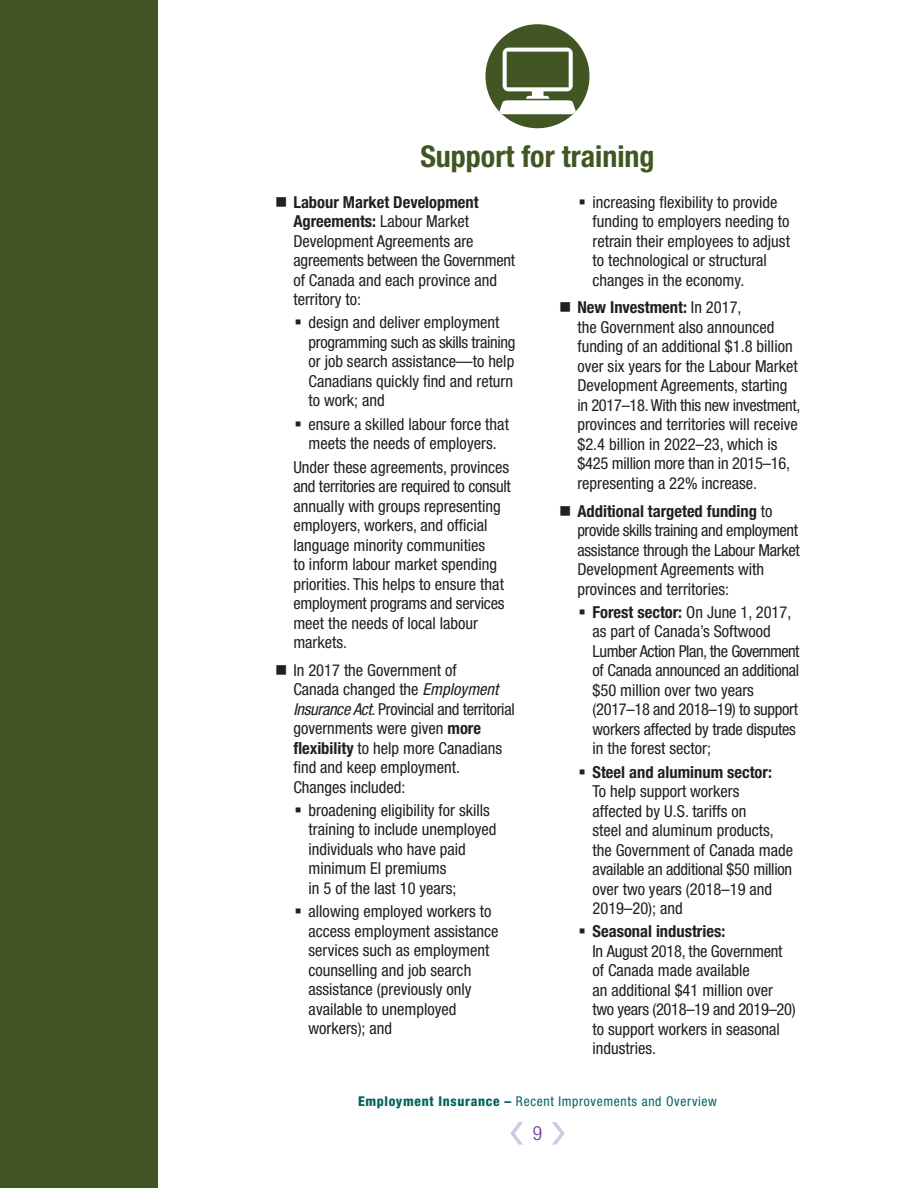
<style>
.page{position:relative;width:918px;height:1188px;background:#fff}
.page>*{position:absolute;margin:0;border:0;box-sizing:border-box;transform-origin:0 0}
.t1{font:700 condensed 30px "Helvetica Neue LT Std";color:#415622}
.t2{font:300 condensed 19.5px "Helvetica Neue LT Std";color:#65308f}
.t3{font:condensed 16.5px/19.5px "Helvetica Neue LT Std";color:#231f20}
.t4{font:condensed 13.5px "Helvetica Neue LT Std";letter-spacing:.05em;color:#00645e}
.s1{font-weight:700}
.s2{font-style:italic}
.s3{font-weight:800}
</style>
<div class="page">
<div style="left:0;top:0;width:157px;height:1188px;background:#415622"></div>
<svg style="left:510px;top:1122px;width:13px;height:23px"></svg>
<svg style="left:552px;top:1122px;width:13px;height:23px"></svg>
<div style="left:485px;top:24px;width:105px;height:104px;background:#415622;border-radius:50%"></div>
<svg style="left:499px;top:48px;width:77px;height:66px"></svg>
<h1 class="t1" style="left:420px;top:138px;width:236px">Support for training</h1>
<p class="t3" style="left:293px;top:192px;width:223px;text-indent:-18px">■ <span class="s1">Labour Market Development<br>Agreements:</span> Labour Market<br>Development Agreements are agreements between the Government of Canada and each province and territory to:</p>
<p class="t3" style="left:309px;top:313px;width:208px;text-indent:-14px">▪ design and deliver employment programming such as skills training or job search assistance—to help<br>Canadians quickly find and return to work; and</p>
<p class="t3" style="left:294px;top:414px;width:216px;text-align:center">▪ ensure a skilled labour force that meets the needs of employers.</p>
<p class="t3" style="left:293px;top:457px;width:219px">Under these agreements, provinces and territories are required to consult annually with groups representing employers, workers, and official language minority communities<br>to inform labour market spending priorities. This helps to ensure that employment programs and services meet the needs of local labour markets.</p>
<p class="t3" style="left:293px;top:660px;width:223px;text-indent:-18px">■ In 2017 the Government of<br>Canada changed the <span class="s2">Employment<br>Insurance Act</span>. Provincial and territorial governments were given <span class="s1">more flexibility</span> to help more Canadians find and keep employment.<br>Changes included:</p>
<p class="t3" style="left:309px;top:800px;width:189px;text-indent:-14px">▪ broadening eligibility for skills training to include unemployed individuals who have paid minimum EI premiums<br>in 5 of the last 10 years;</p>
<p class="t3" style="left:309px;top:902px;width:192px;text-indent:-14px">▪ allowing employed workers to access employment assistance services such as employment counselling and job search assistance (previously only available to unemployed workers); and</p>
<p class="t3" style="left:593px;top:192px;width:199px;text-indent:-14px">▪ increasing flexibility to provide funding to employers needing to retrain their employees to adjust to technological or structural changes in the economy.</p>
<p class="t3" style="left:577px;top:298px;width:225px;text-indent:-18px">■ <span class="s1">New Investment:</span> In 2017,<br>the Government also announced funding of an additional $1.8 billion over six years for the Labour Market Development Agreements, starting in 2017–18. With this new investment, provinces and territories will receive $2.4 billion in 2022–23, which is $425 million more than in 2015–16, representing a 22% increase.</p>
<p class="t3" style="left:577px;top:501px;width:224px;text-indent:-18px">■ <span class="s1">Additional targeted funding</span> to provide skills training and employment assistance through the Labour Market Development Agreements with provinces and territories:</p>
<p class="t3" style="left:593px;top:602px;width:208px;text-indent:-14px">▪ <span class="s1">Forest sector:</span> On June 1, 2017, as part of Canada’s Softwood<br>Lumber Action Plan, the Government of Canada announced an additional $50 million over two years (2017–18 and 2018–19) to support workers affected by trade disputes in the forest sector;</p>
<p class="t3" style="left:593px;top:762px;width:202px;text-indent:-14px">▪ <span class="s1">Steel and aluminum sector:<br></span>To help support workers<br>affected by U.S. tariffs on<br>steel and aluminum products, the Government of Canada made available an additional $50 million over two years (2018–19 and<br>2019–20); and</p>
<p class="t3" style="left:593px;top:922px;width:205px;text-indent:-14px">▪ <span class="s1">Seasonal industries:<br></span>In August 2018, the Government of Canada made available<br>an additional $41 million over two years (2018–19 and 2019–20) to support workers in seasonal industries.</p>
<p class="t4" style="left:358px;top:1093px;width:361px"><span class="s3">Employment Insurance –</span> Recent Improvements and Overview</p>
<p class="t2" style="left:533px;top:1122px;width:11px">9</p>
</div>
